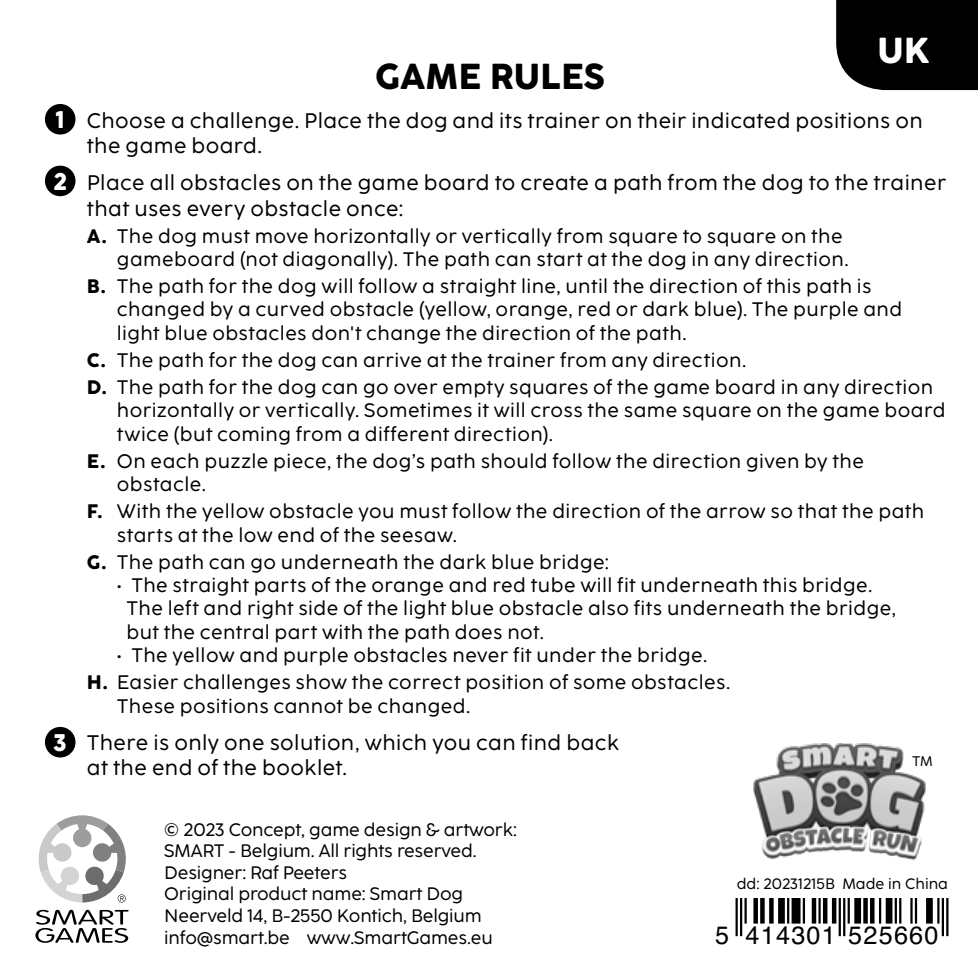
<style>
.page{position:relative;width:978px;height:978px;background:#fff}
.page>*{position:absolute;margin:0;border:0;box-sizing:border-box;transform-origin:0 0}
.t1{font:700 36px "Cocogoose Pro Text";color:#000}
.t2{font:700 36px "Cocogoose Pro Text";color:#fff}
.t3{font:25.2px "Helvetica";letter-spacing:.05em;color:#000}
.t4{font:700 24px "Cocogoose Pro Text";color:#fff}
.t5{font:21px/25.2px "Cocogoose Pro Text";letter-spacing:.02em;color:#000}
.t6{font:19.5px/23.4px "Cocogoose Pro Text";letter-spacing:.02em;color:#000}
.t7{font:18px/21.6px "Cocogoose Pro Text";letter-spacing:-.01em;color:#000}
.t8{font:15px "Cocogoose Pro Text";color:#000}
.t9{font:13.8px "Cocogoose Pro Text";color:#000}
.s1{font-weight:700}
</style>
<div class="page">
<svg style="left:35px;top:910px;width:94px;height:33px"></svg>
<svg style="left:39px;top:815px;width:87px;height:87px"></svg>
<hr style="left:735px;top:899px;width:3px;height:37px;background:#000">
<hr style="left:740px;top:899px;width:2px;height:37px;background:#000">
<hr style="left:744px;top:899px;width:3px;height:25px;background:#000">
<div style="left:753px;top:899px;width:5px;height:25px;background:#000"></div>
<div style="left:760px;top:899px;width:5px;height:25px;background:#000"></div>
<div style="left:769px;top:899px;width:5px;height:25px;background:#000"></div>
<div style="left:778px;top:899px;width:7px;height:25px;background:#000"></div>
<hr style="left:787px;top:899px;width:2px;height:25px;background:#000">
<div style="left:792px;top:899px;width:9px;height:25px;background:#000"></div>
<hr style="left:803px;top:899px;width:2px;height:25px;background:#000">
<hr style="left:812px;top:899px;width:4px;height:25px;background:#000">
<hr style="left:818px;top:899px;width:3px;height:25px;background:#000">
<hr style="left:823px;top:899px;width:4px;height:25px;background:#000">
<hr style="left:832px;top:899px;width:4px;height:25px;background:#000">
<hr style="left:839px;top:899px;width:2px;height:37px;background:#000">
<hr style="left:843px;top:899px;width:2px;height:37px;background:#000">
<hr style="left:848px;top:899px;width:2px;height:25px;background:#000">
<div style="left:854px;top:899px;width:7px;height:25px;background:#000"></div>
<div style="left:863px;top:899px;width:5px;height:25px;background:#000"></div>
<hr style="left:870px;top:899px;width:4px;height:25px;background:#000">
<hr style="left:879px;top:899px;width:2px;height:25px;background:#000">
<div style="left:886px;top:899px;width:6px;height:25px;background:#000"></div>
<hr style="left:895px;top:899px;width:2px;height:25px;background:#000">
<hr style="left:899px;top:899px;width:2px;height:25px;background:#000">
<hr style="left:910px;top:899px;width:3px;height:25px;background:#000">
<hr style="left:915px;top:899px;width:2px;height:25px;background:#000">
<div style="left:926px;top:899px;width:7px;height:25px;background:#000"></div>
<hr style="left:937px;top:899px;width:2px;height:25px;background:#000">
<hr style="left:942px;top:899px;width:2px;height:37px;background:#000">
<hr style="left:946px;top:899px;width:2px;height:37px;background:#000">
<img style="left:753px;top:743px;width:173px;height:118px">
<div style="left:836px;top:0;width:142px;height:90px;background:#000"></div>
<div style="left:45px;top:104px;width:31px;height:31px;background:#000;border-radius:50%"></div>
<div style="left:45px;top:165px;width:31px;height:31px;background:#000;border-radius:50%"></div>
<div style="left:45px;top:727px;width:31px;height:31px;background:#000;border-radius:50%"></div>
<p class="t4" style="left:56px;top:103px;width:10px">1</p>
<p class="t4" style="left:53px;top:164px;width:15px">2</p>
<p class="t4" style="left:54px;top:725px;width:15px">3</p>
<h1 class="t1" style="left:375px;top:50px;width:232px">GAME RULES</h1>
<h1 class="t2" style="left:877px;top:24px;width:54px">UK</h1>
<p class="t5" style="left:87px;top:108px;width:837px">Choose a challenge. Place the dog and its trainer on their indicated positions on the game board.</p>
<p class="t5" style="left:87px;top:170px;width:861px">Place all obstacles on the game board to create a path from the dog to the trainer that uses every obstacle once:</p>
<p class="t6" style="left:117px;top:224px;width:733px;text-indent:-30px"><span class="s1">A.</span> The dog must move horizontally or vertically from square to square on the gameboard (not diagonally). The path can start at the dog in any direction.</p>
<p class="t6" style="left:117px;top:275px;width:787px;text-indent:-30px"><span class="s1">B.</span> The path for the dog will follow a straight line, until the direction of this path is changed by a curved obstacle (yellow, orange, red or dark blue). The purple and light blue obstacles don't change the direction of the path.</p>
<p class="t6" style="left:87px;top:347px;width:848px;line-height:27px"><span class="s1">C.</span> The path for the dog can arrive at the trainer from any direction.<br><span class="s1">D.</span> The path for the dog can go over empty squares of the game board in any direction</p>
<p class="t6" style="left:117px;top:399px;width:830px">horizontally or vertically. Sometimes it will cross the same square on the game board twice (but coming from a different direction).</p>
<p class="t6" style="left:117px;top:449px;width:749px;text-indent:-30px"><span class="s1">E.</span> On each puzzle piece, the dog’s path should follow the direction given by the obstacle.</p>
<p class="t6" style="left:117px;top:500px;width:809px;text-indent:-30px"><span class="s1">F.</span> With the yellow obstacle you must follow the direction of the arrow so that the path starts at the low end of the seesaw.</p>
<p class="t6" style="left:87px;top:550px;width:524px"><span class="s1">G.</span> The path can go underneath the dark blue bridge:</p>
<p class="t6" style="left:126px;top:573px;width:771px;text-indent:-9px">• The straight parts of the orange and red tube will fit underneath this bridge.<br>The left and right side of the light blue obstacle also fits underneath the bridge, but the central part with the path does not.</p>
<p class="t6" style="left:87px;top:642px;width:645px;line-height:27px;text-align:center">• The yellow and purple obstacles never fit under the bridge.<br><span class="s1">H.</span> Easier challenges show the correct position of some obstacles.</p>
<p class="t6" style="left:117px;top:694px;width:355px">These positions cannot be changed.</p>
<p class="t5" style="left:87px;top:730px;width:534px">There is only one solution, which you can find back at the end of the booklet.</p>
<p class="t9" style="left:912px;top:752px;width:22px">TM</p>
<p class="t7" style="left:164px;top:818px;width:354px">© 2023 Concept, game design &amp; artwork:<br>SMART - Belgium. All rights reserved.<br>Designer: Raf Peeters<br>Original product name: Smart Dog Neerveld 14, B-2550 Kontich, Belgium info@smart.be www.SmartGames.eu</p>
<p class="t8" style="left:737px;top:874px;width:213px">dd: 20231215B Made in China</p>
<p class="t3" style="left:715px;top:916px;width:225px">5 414301 525660</p>
</div>
